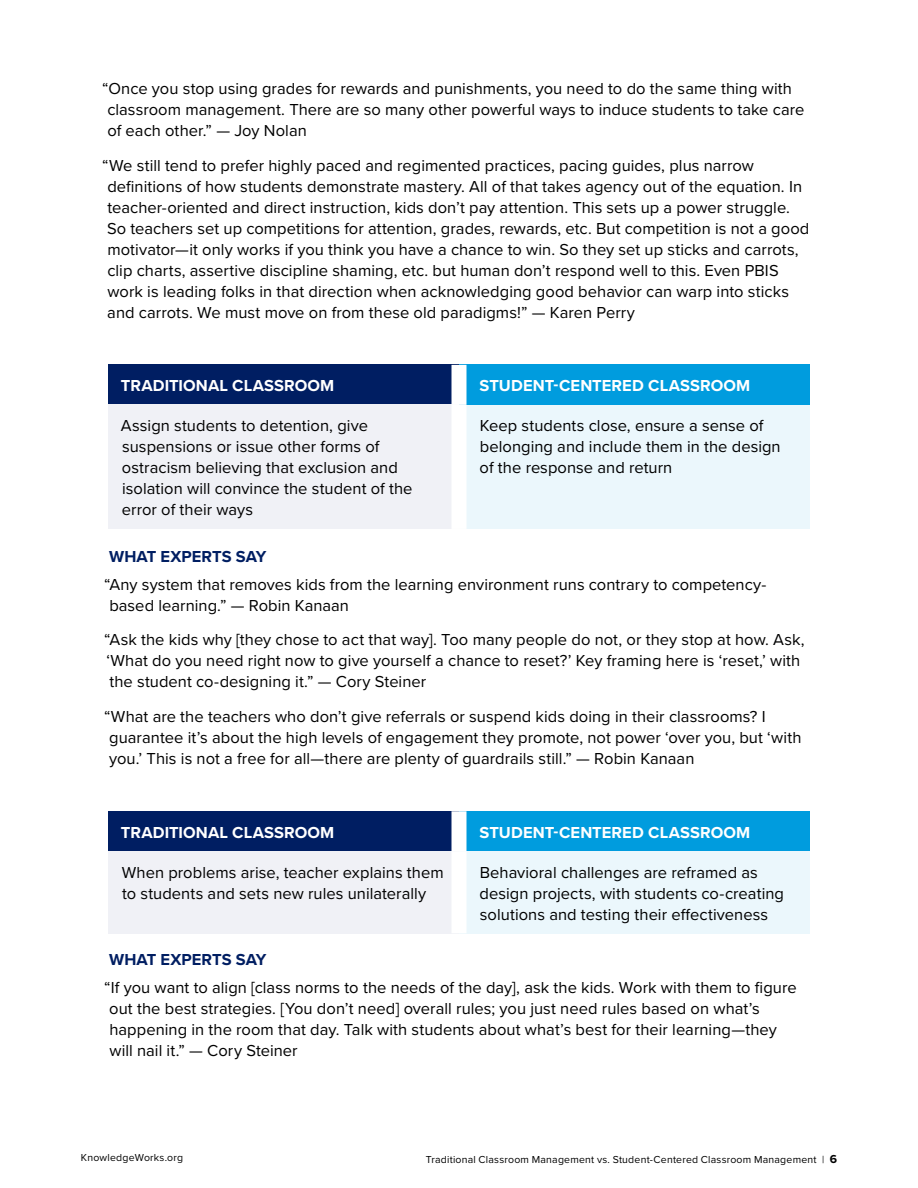
<style>
.page{position:relative;width:918px;height:1188px;background:#fff}
.page>*{position:absolute;margin:0;border:0;box-sizing:border-box;transform-origin:0 0}
.t1{font:16.5px/21px "Proxima Nova";letter-spacing:.005em;color:#000}
.t2{font:700 16.5px "Proxima Nova";letter-spacing:.005em;color:#fff}
.t3{font:700 16.5px "Proxima Nova";color:#001e62}
.t4{font:10.5px "Proxima Nova";letter-spacing:.02em;color:#000}
.s1{font-weight:700;font-size:12px}
</style>
<div class="page">
<div style="left:108px;top:365px;width:351px;height:40px;background:#001e62"></div>
<div style="left:108px;top:405px;width:351px;height:124px;background:#f0f1f6"></div>
<div style="left:459px;top:405px;width:351px;height:124px;background:#ebf7fc"></div>
<div style="left:452px;top:405px;width:14px;height:124px;background:#fff"></div>
<div style="left:108px;top:811px;width:351px;height:40px;background:#001e62"></div>
<div style="left:459px;top:811px;width:351px;height:40px;background:#009cde"></div>
<div style="left:108px;top:851px;width:351px;height:82px;background:#f0f1f6"></div>
<div style="left:459px;top:851px;width:351px;height:82px;background:#ebf7fc"></div>
<div style="left:452px;top:851px;width:14px;height:82px;background:#fff"></div>
<div style="left:459px;top:365px;width:351px;height:40px;background:#009cde"></div>
<div style="left:452px;top:365px;width:14px;height:40px;background:#fff"></div>
<div style="left:452px;top:811px;width:14px;height:40px;background:#fff"></div>
<p class="t1" style="left:107px;top:77px;width:699px;text-indent:-5px">“Once you stop using grades for rewards and punishments, you need to do the same thing with classroom management. There are so many other powerful ways to induce students to take care of each other.” — Joy Nolan</p>
<p class="t1" style="left:102px;top:154px;width:709px">“We still tend to prefer highly paced and regimented practices, pacing guides, plus narrow definitions of how students demonstrate mastery. All of that takes agency out of the equation. In teacher-oriented and direct instruction, kids don’t pay attention. This sets up a power struggle.<br>So teachers set up competitions for attention, grades, rewards, etc. But competition is not a good motivator—it only works if you think you have a chance to win. So they set up sticks and carrots, clip charts, assertive discipline shaming, etc. but human don’t respond well to this. Even PBIS work is leading folks in that direction when acknowledging good behavior can warp into sticks and carrots. We must move on from these old paradigms!” — Karen Perry</p>
<p class="t2" style="left:121px;top:374px;width:215px">TRADITIONAL CLASSROOM</p>
<p class="t1" style="left:121px;top:415px;width:293px">Assign students to detention, give suspensions or issue other forms of ostracism believing that exclusion and isolation will convince the student of the error of their ways</p>
<p class="t2" style="left:480px;top:374px;width:272px">STUDENT-CENTERED CLASSROOM</p>
<p class="t1" style="left:480px;top:415px;width:303px">Keep students close, ensure a sense of belonging and include them in the design of the response and return</p>
<h3 class="t3" style="left:109px;top:544px;width:159px">WHAT EXPERTS SAY</h3>
<p class="t1" style="left:109px;top:573px;width:659px;text-indent:-5px">“Any system that removes kids from the learning environment runs contrary to competency&shy;based learning.” — Robin Kanaan</p>
<p class="t1" style="left:104px;top:629px;width:702px">“Ask the kids why [they chose to act that way]. Too many people do not, or they stop at how. Ask, ‘What do you need right now to give yourself a chance to reset?’ Key framing here is ‘reset,’ with the student co-designing it.” — Cory Steiner</p>
<p class="t1" style="left:109px;top:705px;width:694px;text-indent:-5px">“What are the teachers who don’t give referrals or suspend kids doing in their classrooms? I guarantee it’s about the high levels of engagement they promote, not power ‘over you, but ‘with you.’ This is not a free for all—there are plenty of guardrails still.” — Robin Kanaan</p>
<p class="t2" style="left:121px;top:820px;width:215px">TRADITIONAL CLASSROOM</p>
<p class="t1" style="left:122px;top:861px;width:323px">When problems arise, teacher explains them to students and sets new rules unilaterally</p>
<p class="t2" style="left:480px;top:820px;width:272px">STUDENT-CENTERED CLASSROOM</p>
<p class="t1" style="left:480px;top:861px;width:306px">Behavioral challenges are reframed as design projects, with students co-creating solutions and testing their effectiveness</p>
<h3 class="t3" style="left:109px;top:947px;width:159px">WHAT EXPERTS SAY</h3>
<p class="t1" style="left:109px;top:976px;width:689px;text-indent:-5px">“If you want to align [class norms to the needs of the day], ask the kids. Work with them to figure out the best strategies. [You don’t need] overall rules; you just need rules based on what’s happening in the room that day. Talk with students about what’s best for their learning—they will nail it.” — Cory Steiner</p>
<p class="t4" style="left:81px;top:1150px;width:104px">KnowledgeWorks.org</p>
<p class="t4" style="left:426px;top:1151px;width:413px">Traditional Classroom Management vs. Student-Centered Classroom Management | <span class="s1">6</span></p>
</div>
